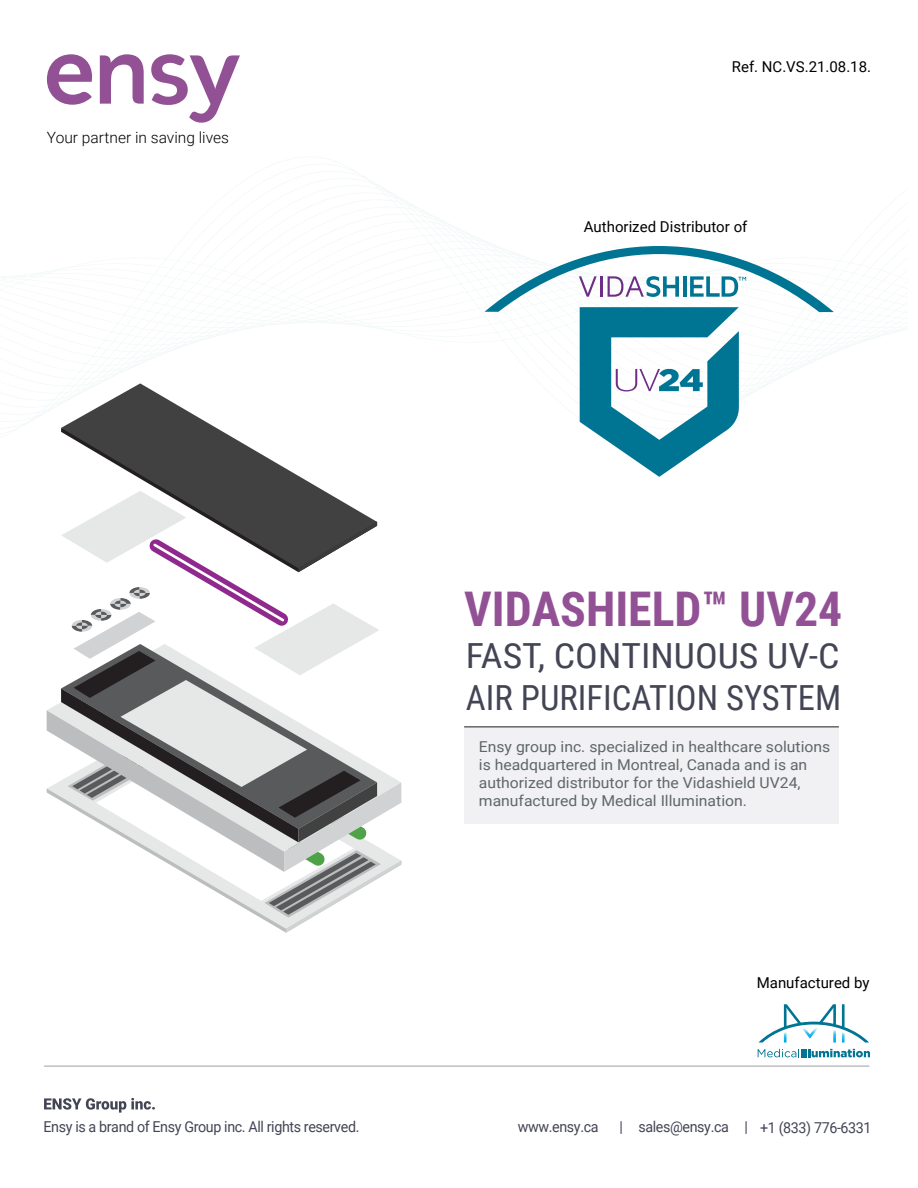
<style>
.page{position:relative;width:918px;height:1188px;background:#fff}
.page>*{position:absolute;margin:0;border:0;box-sizing:border-box;transform-origin:0 0}
.t1{font:700 47.85px "Roboto Condensed";color:#925195}
.t2{font:34.65px/41.5px "Roboto Condensed";color:#434554;scale:1.09 1}
.t3{font:300 15.6px "Roboto";color:#000}
.t4{font:15px/18px "Roboto";color:#5f6669;scale:1.05 1}
.t5{font:15px "Roboto";letter-spacing:-.025em;color:#434554;scale:.95 1}
.t6{font:15px "Roboto";color:#000}
</style>
<div class="page">
<svg style="left:613px;top:445px;width:92px;height:32px"></svg>
<svg style="left:151px;top:54px;width:89px;height:69px"></svg>
<svg style="left:100px;top:54px;width:44px;height:50px"></svg>
<svg style="left:47px;top:54px;width:45px;height:51px"></svg>
<div style="left:464px;top:727px;width:375px;height:97px;background:#f1f1f3"></div>
<hr style="left:464px;top:727px;width:375px;height:1px;background:#231f20">
<svg style="left:83px;top:445px;width:241px;height:46px;fill:#414142"></svg>
<svg style="left:47px;top:491px;width:354px;height:442px"></svg>
<svg style="left:0;top:157px;width:908px;height:288px"></svg>
<svg style="left:758px;top:1049px;width:112px;height:8px"></svg>
<svg style="left:758px;top:1004px;width:111px;height:39px"></svg>
<hr style="left:44px;top:1065px;width:825px;height:2px;background:#434554">
<svg style="left:44px;top:1098px;width:111px;height:15px"></svg>
<p class="t3" style="left:47px;top:127px;width:184px">Your partner in saving lives</p>
<p class="t6" style="left:732px;top:56px;width:141px">Ref. NC.VS.21.08.18.</p>
<p class="t6" style="left:584px;top:216px;width:165px">Authorized Distributor of</p>
<h1 class="t1" style="left:464px;top:576px;width:380px">VIDASHIELD™ UV24</h1>
<h2 class="t2" style="left:466px;top:634px;width:346px">FAST, CONTINUOUS UV-C<br>AIR PURIFICATION SYSTEM</h2>
<p class="t4" style="left:479px;top:737px;width:336px">Ensy group inc. specialized in healthcare solutions is headquartered in Montreal, Canada and is an authorized distributor for the Vidashield UV24, manufactured by Medical Illumination.</p>
<p class="t6" style="left:757px;top:972px;width:114px">Manufactured by</p>
<p class="t5" style="left:44px;top:1116px;width:334px">Ensy is a brand of Ensy Group inc. All rights reserved.</p>
<p class="t5" style="left:518px;top:1116px;width:87px">www.ensy.ca</p>
<p class="t5" style="left:619px;top:1117px;width:267px">| sales@ensy.ca | +1 (833) 776-6331</p>
</div>
